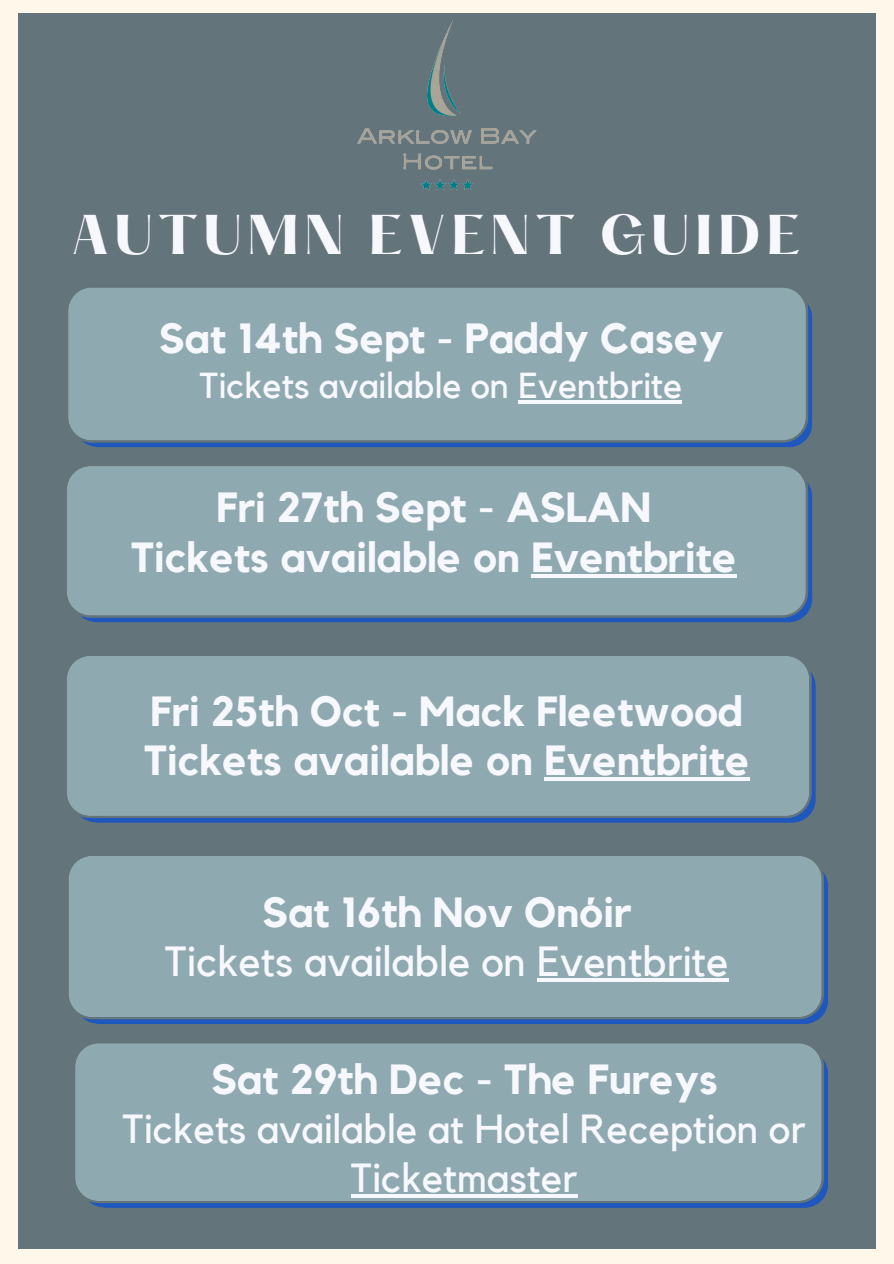
<style>
.page{position:relative;width:894px;height:1264px;background:#fff}
.page>*{position:absolute;margin:0;border:0;box-sizing:border-box;transform-origin:0 0}
.t1{font:700 48.9px "Hatton";letter-spacing:.1em;color:#f7f8fd}
.t2{font:700 42px/49.5px "Kollektif";color:#f7f8fd;text-align:center}
.t3{font:42px "Kollektif";color:#f7f8fd}
.t4{font:40.5px/48.3px "Kollektif";color:#f7f8fd;text-align:center}
.t5{font:36px "Kollektif";color:#f7f8fd}
</style>
<div class="page">
<div style="left:0;top:0;width:893px;height:1263px;background:#fff7ea"></div>
<div style="left:18px;top:13px;width:857px;height:1235px;background:#63747a"></div>
<div style="left:69px;top:856px;width:759px;height:168px;background:#8fa9b1"></div>
<div style="left:75px;top:1043px;width:753px;height:165px;background:#8fa9b1"></div>
<div style="left:68px;top:287px;width:745px;height:160px;background:#8fa9b1"></div>
<div style="left:67px;top:466px;width:746px;height:157px;background:#8fa9b1"></div>
<div style="left:67px;top:656px;width:749px;height:167px;background:#8fa9b1"></div>
<img style="left:357px;top:20px;width:180px;height:170px">
<hr style="left:537px;top:978px;width:191px;height:3px;background:#f7f8fd">
<hr style="left:518px;top:400px;width:164px;height:3px;background:#f7f8fd">
<hr style="left:531px;top:574px;width:205px;height:3px;background:#f7f8fd">
<svg style="left:351px;top:1193px;width:226px;height:4px"></svg>
<hr style="left:544px;top:777px;width:205px;height:3px;background:#f7f8fd">
<h1 class="t1" style="left:71px;top:212px;width:730px">AUTUMN EVENT GUIDE</h1>
<h2 class="t2" style="left:159px;top:315px;width:566px">Sat 14th Sept - Paddy Casey</h2>
<h2 class="t5" style="left:200px;top:368px;width:483px">Tickets available on Eventbrite</h2>
<p class="t2" style="left:131px;top:484px;width:607px">Fri 27th Sept - ASLAN<br>Tickets available on Eventbrite</p>
<p class="t2" style="left:144px;top:688px;width:607px;text-align:left">Fri 25th Oct - Mack Fleetwood<br>Tickets available on Eventbrite</p>
<p class="t2" style="left:262px;top:889px;width:370px">Sat 16th Nov Onóir</p>
<p class="t3" style="left:165px;top:942px;width:564px">Tickets available on Eventbrite</p>
<p class="t2" style="left:211px;top:1055px;width:508px">Sat 29th Dec - The Fureys</p>
<p class="t4" style="left:123px;top:1106px;width:684px">Tickets available at Hotel Reception or<br>Ticketmaster</p>
</div>
